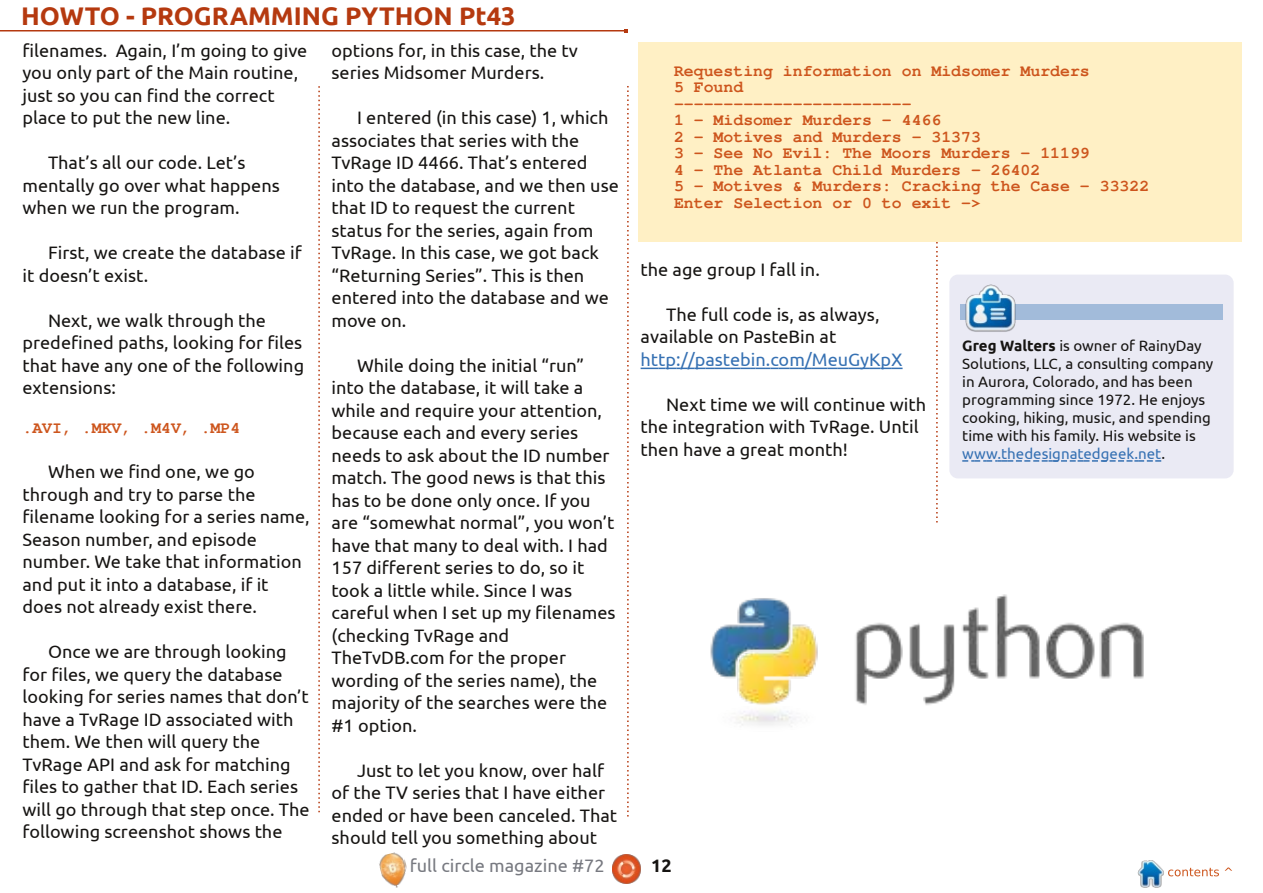
<style>
.page{position:relative;width:1263px;height:893px;background:#fff}
.page>*{position:absolute;margin:0;border:0;box-sizing:border-box;transform-origin:0 0}
.t1{font:700 25.5px "Ubuntu";color:#b5390f}
.t2{font:18px/22.5px "Ubuntu";color:#161412}
.t3{font:18px "Ubuntu";color:#3671b3}
.t4{font:18px "Ubuntu";color:#777980}
.t5{font:700 18px "Ubuntu";color:#161412}
.t6{font:700 16.5px/16.5px "Free Mono";color:#cd551d}
.t7{font:15px/18px "Ubuntu";color:#161412}
.s1{font-weight:700}
.s2{color:#3671b3}
</style>
<div class="page">
<svg style="left:318px;top:86px;width:2px;height:726px"></svg>
<svg style="left:627px;top:86px;width:2px;height:730px"></svg>
<svg style="left:936px;top:242px;width:2px;height:281px"></svg>
<hr style="left:0;top:30px;width:625px;height:1px;background:#b5390f">
<img style="left:612px;top:855px;width:29px;height:28px">
<img style="left:1138px;top:860px;width:26px;height:27px">
<img style="left:379px;top:852px;width:28px;height:36px">
<div style="left:949px;top:275px;width:284px;height:203px;background:#eaeaf4;border-radius:9px"></div>
<svg style="left:962px;top:460px;width:199px;height:2px"></svg>
<div style="left:961px;top:304px;width:262px;height:15px;background:#a2bbda"></div>
<img style="left:965px;top:284px;width:51px;height:48px">
<svg style="left:641px;top:368px;width:261px;height:1px"></svg>
<div style="left:638px;top:43px;width:604px;height:199px;background:#fff0c5"></div>
<img style="left:710px;top:594px;width:434px;height:133px">
<h1 class="t1" style="left:21px;top:5px;width:496px">HOWTO - PROGRAMMING PYTHON Pt43</h1>
<p class="t2" style="left:22px;top:40px;width:286px">filenames. Again, I’m going to give you only part of the Main routine, just so you can find the correct place to put the new line.</p>
<p class="t2" style="left:22px;top:153px;width:259px;text-indent:26px">That’s all our code. Let’s mentally go over what happens when we run the program.</p>
<p class="t2" style="left:22px;top:243px;width:281px;text-indent:26px">First, we create the database if it doesn’t exist.</p>
<p class="t2" style="left:22px;top:310px;width:283px;text-indent:26px">Next, we walk through the predefined paths, looking for files that have any one of the following extensions:</p>
<p class="t6" style="left:22px;top:421px;width:219px">.AVI, .MKV, .M4V, .MP4</p>
<p class="t2" style="left:22px;top:462px;width:289px;text-indent:26px">When we find one, we go through and try to parse the filename looking for a series name,<br>Season number, and episode number. We take that information and put it into a database, if it does not already exist there.</p>
<p class="t2" style="left:22px;top:642px;width:289px;text-indent:26px">Once we are through looking for files, we query the database looking for series names that don’t have a TvRage ID associated with them. We then will query the<br>TvRage API and ask for matching files to gather that ID. Each series will go through that step once. The following screenshot shows the</p>
<p class="t2" style="left:332px;top:40px;width:248px">options for, in this case, the tv series Midsomer Murders.</p>
<p class="t2" style="left:332px;top:108px;width:289px;text-indent:26px">I entered (in this case) 1, which associates that series with the<br>TvRage ID 4466. That’s entered into the database, and we then use that ID to request the current status for the series, again from<br>TvRage. In this case, we got back “Returning Series”. This is then entered into the database and we move on.</p>
<p class="t2" style="left:332px;top:355px;width:286px;text-indent:26px">While doing the initial “run” into the database, it will take a while and require your attention, because each and every series needs to ask about the ID number match. The good news is that this has to be done only once. If you are “somewhat normal”, you won’t have that many to deal with. I had<br>157 different series to do, so it took a little while. Since I was careful when I set up my filenames (checking TvRage and<br>TheTvDB.com for the proper wording of the series name), the majority of the searches were the #1 option.</p>
<p class="t2" style="left:332px;top:760px;width:287px;text-indent:26px">Just to let you know, over half of the TV series that I have either ended or have been canceled. That should tell you something about</p>
<p class="t6" style="left:674px;top:63px;width:477px">Requesting information on Midsomer Murders<br>5 Found<br>------------------------<br>1 - Midsomer Murders - 4466<br>2 - Motives and Murders - 31373<br>3 - See No Evil: The Moors Murders - 11199<br>4 - The Atlanta Child Murders - 26402<br>5 - Motives &amp; Murders: Cracking the Case - 33322<br>Enter Selection or 0 to exit -&gt;</p>
<p class="t2" style="left:641px;top:259px;width:181px">the age group I fall in.</p>
<p class="t2" style="left:641px;top:304px;width:240px;text-indent:26px">The full code is, as always, available on PasteBin at</p>
<p class="t3" style="left:641px;top:352px;width:263px">http://pastebin.com/MeuGyKpX</p>
<p class="t2" style="left:641px;top:394px;width:287px;text-indent:26px">Next time we will continue with the integration with TvRage. Until then have a great month!</p>
<p class="t7" style="left:962px;top:337px;width:253px"><span class="s1">Greg Walters</span> is owner of RainyDay Solutions, LLC, a consulting company in Aurora, Colorado, and has been programming since 1972. He enjoys cooking, hiking, music, and spending time with his family. His website is <span class="s2">www.thedesignatedgeek.net</span>.</p>
<p class="t4" style="left:410px;top:857px;width:196px">full circle magazine #72</p>
<p class="t5" style="left:651px;top:858px;width:22px">12</p>
</div>
